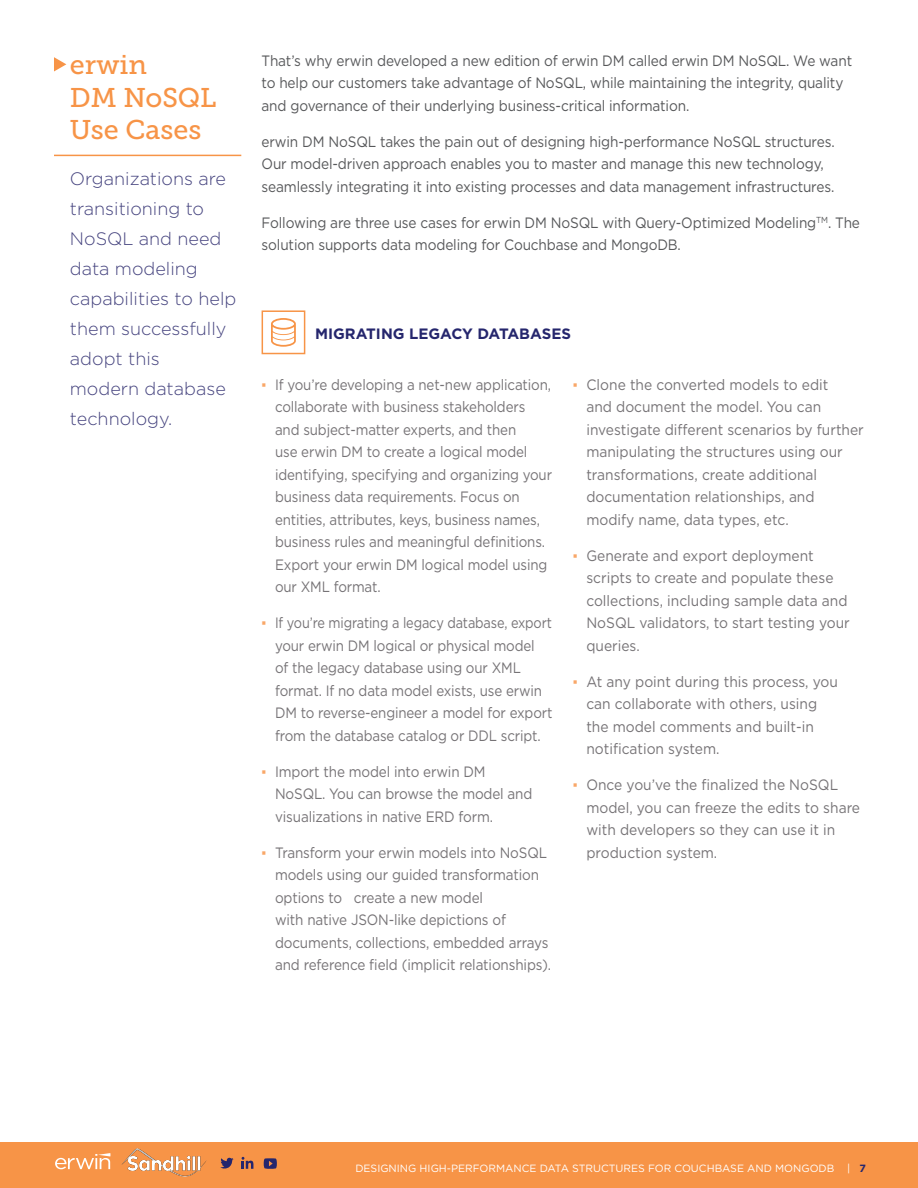
<style>
.page{position:relative;width:918px;height:1188px;background:#fff}
.page>*{position:absolute;margin:0;border:0;box-sizing:border-box;transform-origin:0 0}
.t1{font:27px/32.4px "Museo Slab 500";color:#f79447}
.t2{font:300 18px/30px "Gotham";color:#46447f}
.t3{font:15px/22.5px "Gotham";letter-spacing:-.01em;color:#767376;scale:.92 1}
.t4{font:15px/22.5px "Gotham";letter-spacing:-.01em;color:#57585a;scale:.91 1}
.t5{font:15px/22.5px "Gotham";letter-spacing:-.01em;color:#767376;scale:.89 1}
.t6{font:15px/22.5px "Gotham";letter-spacing:-.01em;color:#767376;scale:.9 1}
.t7{font:15px/22.5px "Gotham";letter-spacing:-.01em;color:#767376;scale:.85 1}
.t8{font:700 15px "Gotham";color:#25266d}
.t9{font:10.5px "Gotham";color:#fff}
.s1{font-family:"Arial";color:#f9a768}
.s2{font-weight:700;color:#25266d}
</style>
<div class="page">
<div style="left:0;top:1142px;width:918px;height:46px;background:#f79447"></div>
<hr style="left:54px;top:155px;width:187px;height:1px;background:#f79447">
<svg style="left:54px;top:57px;width:12px;height:14px"></svg>
<svg style="left:271px;top:318px;width:25px;height:29px"></svg>
<div style="left:262px;top:310px;width:43px;height:44px;border:2px solid #f79447"></div>
<svg style="left:55px;top:1153px;width:55px;height:16px"></svg>
<svg style="left:220px;top:1157px;width:14px;height:12px"></svg>
<svg style="left:242px;top:1157px;width:12px;height:12px"></svg>
<svg style="left:264px;top:1158px;width:13px;height:11px"></svg>
<img style="left:121px;top:1149px;width:85px;height:27px">
<h1 class="t1" style="left:70px;top:49px;width:148px">erwin<br>DM NoSQL<br>Use Cases</h1>
<p class="t2" style="left:70px;top:163px;width:168px">Organizations are transitioning to<br>NoSQL and need data modeling capabilities to help them successfully adopt this<br>modern database technology.</p>
<p class="t4" style="left:262px;top:49px;width:651px">That’s why erwin developed a new edition of erwin DM called erwin DM NoSQL. We want to help our customers take advantage of NoSQL, while maintaining the integrity, quality and governance of their underlying business-critical information.</p>
<p class="t4" style="left:262px;top:130px;width:631px">erwin DM NoSQL takes the pain out of designing high-performance NoSQL structures.<br>Our model-driven approach enables you to master and manage this new technology, seamlessly integrating it into existing processes and data management infrastructures.</p>
<p class="t4" style="left:262px;top:211px;width:659px">Following are three use cases for erwin DM NoSQL with Query-Optimized Modeling<sup>TM</sup>. The solution supports data modeling for Couchbase and MongoDB.</p>
<p class="t8" style="left:315px;top:323px;width:257px">MIGRATING LEGACY DATABASES</p>
<p class="t5" style="left:275px;top:373px;width:313px;text-indent:-13px"><span class="s1">▪</span> If you’re developing a net-new application, collaborate with business stakeholders and subject-matter experts, and then<br>use erwin DM to create a logical model identifying, specifying and organizing your business data requirements. Focus on entities, attributes, keys, business names, business rules and meaningful definitions.<br>Export your erwin DM logical model using our XML format.</p>
<p class="t7" style="left:275px;top:612px;width:328px;text-indent:-13px"><span class="s1">▪</span> If you’re migrating a legacy database, export your erwin DM logical or physical model<br>of the legacy database using our XML format. If no data model exists, use erwin DM to reverse-engineer a model for export from the database catalog or DDL script.</p>
<p class="t6" style="left:275px;top:760px;width:288px;text-indent:-13px"><span class="s1">▪</span> Import the model into erwin DM<br>NoSQL. You can browse the model and visualizations in native ERD form.</p>
<p class="t6" style="left:275px;top:841px;width:308px;text-indent:-13px"><span class="s1">▪</span> Transform your erwin models into NoSQL models using our guided transformation options to create a new model<br>with native JSON-like depictions of documents, collections, embedded arrays and reference field (implicit relationships).</p>
<p class="t3" style="left:586px;top:373px;width:303px;text-indent:-13px"><span class="s1">▪</span> Clone the converted models to edit<br>and document the model. You can investigate different scenarios by further manipulating the structures using our transformations, create additional documentation relationships, and modify name, data types, etc.</p>
<p class="t3" style="left:586px;top:544px;width:288px;text-indent:-13px"><span class="s1">▪</span> Generate and export deployment scripts to create and populate these collections, including sample data and<br>NoSQL validators, to start testing your queries.</p>
<p class="t3" style="left:586px;top:670px;width:275px;text-indent:-13px"><span class="s1">▪</span> At any point during this process, you can collaborate with others, using the model comments and built-in notification system.</p>
<p class="t3" style="left:586px;top:774px;width:299px;text-indent:-13px"><span class="s1">▪</span> Once you’ve the finalized the NoSQL model, you can freeze the edits to share with developers so they can use it in production system.</p>
<p class="t9" style="left:355px;top:1161px;width:512px">DESIGNING HIGH-PERFORMANCE DATA STRUCTURES FOR COUCHBASE AND MONGODB | <span class="s2">7</span></p>
</div>
